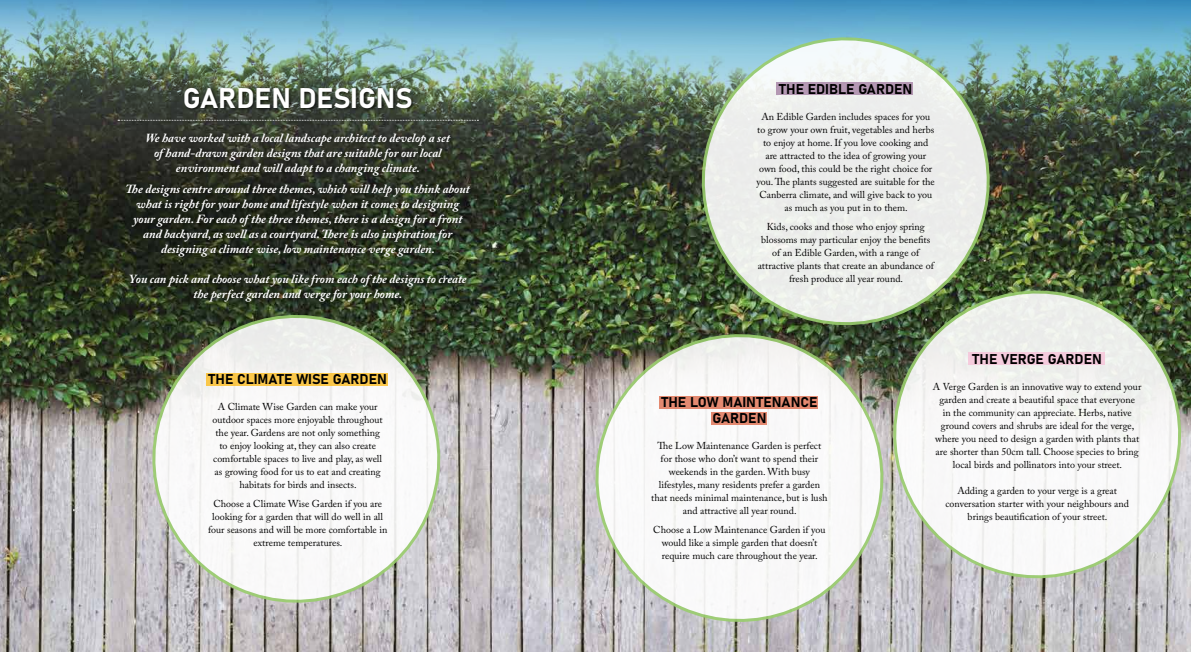
<style>
.page{position:relative;width:1191px;height:652px;background:#fff}
.page>*{position:absolute;margin:0;border:0;box-sizing:border-box;transform-origin:0 0}
.t1{font:28px "Bahnschrift";color:#fff}
.t2{font:14px/16px "Bahnschrift";color:#000;text-align:center}
.t3{font:italic 700 12.3px/15px "Adobe Caslon Pro";color:#fff;text-align:center}
.t4{font:10px/13px "Adobe Caslon Pro";color:#000;text-align:center}
</style>
<div class="page">
<img style="left:0;top:219px;width:1191px;height:433px">
<svg style="left:130px;top:305px;width:328px;height:320px"></svg>
<div style="left:206px;top:373px;width:182px;height:13px;background:#fbc84b"></div>
<img style="left:0;top:0;width:1191px;height:219px">
<svg style="left:573px;top:312px;width:328px;height:332px"></svg>
<div style="left:659px;top:396px;width:159px;height:12px;background:#e38970"></div>
<div style="left:711px;top:412px;width:56px;height:12px;background:#e38970"></div>
<img style="left:679px;top:15px;width:328px;height:332px">
<div style="left:776px;top:82px;width:137px;height:13px;background:#b498b3"></div>
<svg style="left:871px;top:268px;width:320px;height:332px"></svg>
<div style="left:967px;top:353px;width:137px;height:12px;background:#f5cbdd"></div>
<div style="left:125px;top:132px;width:349px;height:173px;background:#000;opacity:.59"></div>
<div style="left:116px;top:86px;width:365px;height:38px;background:#000;opacity:.69"></div>
<svg style="left:118px;top:120px;width:360px;height:1px"></svg>
<h1 class="t1" style="left:183px;top:77px;width:231px">GARDEN DESIGNS</h1>
<p class="t3" style="left:145px;top:130px;width:306px">We have worked with a local landscape architect to develop a set of hand-drawn garden designs that are suitable for our local environment and will adapt to a changing climate.</p>
<p class="t3" style="left:126px;top:181px;width:346px">The designs centre around three themes, which will help you think about what is right for your home and lifestyle when it comes to designing your garden. For each of the three themes, there is a design for a front and backyard, as well as a courtyard. There is also inspiration for designing a climate wise, low maintenance verge garden.</p>
<p class="t3" style="left:129px;top:271px;width:339px">You can pick and choose what you like from each of the designs to create the perfect garden and verge for your home.</p>
<h2 class="t2" style="left:208px;top:370px;width:180px">THE CLIMATE WISE GARDEN</h2>
<p class="t4" style="left:212px;top:400px;width:172px">A Climate Wise Garden can make your outdoor spaces more enjoyable throughout the year. Gardens are not only something to enjoy looking at, they can also create comfortable spaces to live and play, as well as growing food for us to eat and creating habitats for birds and insects.</p>
<p class="t4" style="left:208px;top:497px;width:181px">Choose a Climate Wise Garden if you are looking for a garden that will do well in all four seasons and will be more comfortable in extreme temperatures.</p>
<h2 class="t2" style="left:779px;top:80px;width:135px">THE EDIBLE GARDEN</h2>
<p class="t4" style="left:756px;top:110px;width:180px">An Edible Garden includes spaces for you to grow your own fruit, vegetables and herbs to enjoy at home. If you love cooking and are attracted to the idea of growing your own food, this could be the right choice for you. The plants suggested are suitable for the Canberra climate, and will give back to you as much as you put in to them.</p>
<p class="t4" style="left:757px;top:220px;width:178px">Kids, cooks and those who enjoy spring blossoms may particular enjoy the benefits of an Edible Garden, with a range of attractive plants that create an abundance of fresh produce all year round.</p>
<h2 class="t2" style="left:661px;top:393px;width:157px">THE LOW MAINTENANCE<br>GARDEN</h2>
<p class="t4" style="left:651px;top:439px;width:178px">The Low Maintenance Garden is perfect for those who don’t want to spend their weekends in the garden. With busy lifestyles, many residents prefer a garden that needs minimal maintenance, but is lush and attractive all year round.</p>
<p class="t4" style="left:653px;top:523px;width:174px">Choose a Low Maintenance Garden if you would like a simple garden that doesn’t require much care throughout the year.</p>
<h2 class="t2" style="left:972px;top:350px;width:131px">THE VERGE GARDEN</h2>
<p class="t4" style="left:933px;top:380px;width:210px">A Verge Garden is an innovative way to extend your garden and create a beautiful space that everyone<br>in the community can appreciate. Herbs, native ground covers and shrubs are ideal for the verge, where you need to design a garden with plants that are shorter than 50cm tall. Choose species to bring local birds and pollinators into your street.</p>
<p class="t4" style="left:945px;top:484px;width:185px">Adding a garden to your verge is a great conversation starter with your neighbours and brings beautification of your street.</p>
</div>
